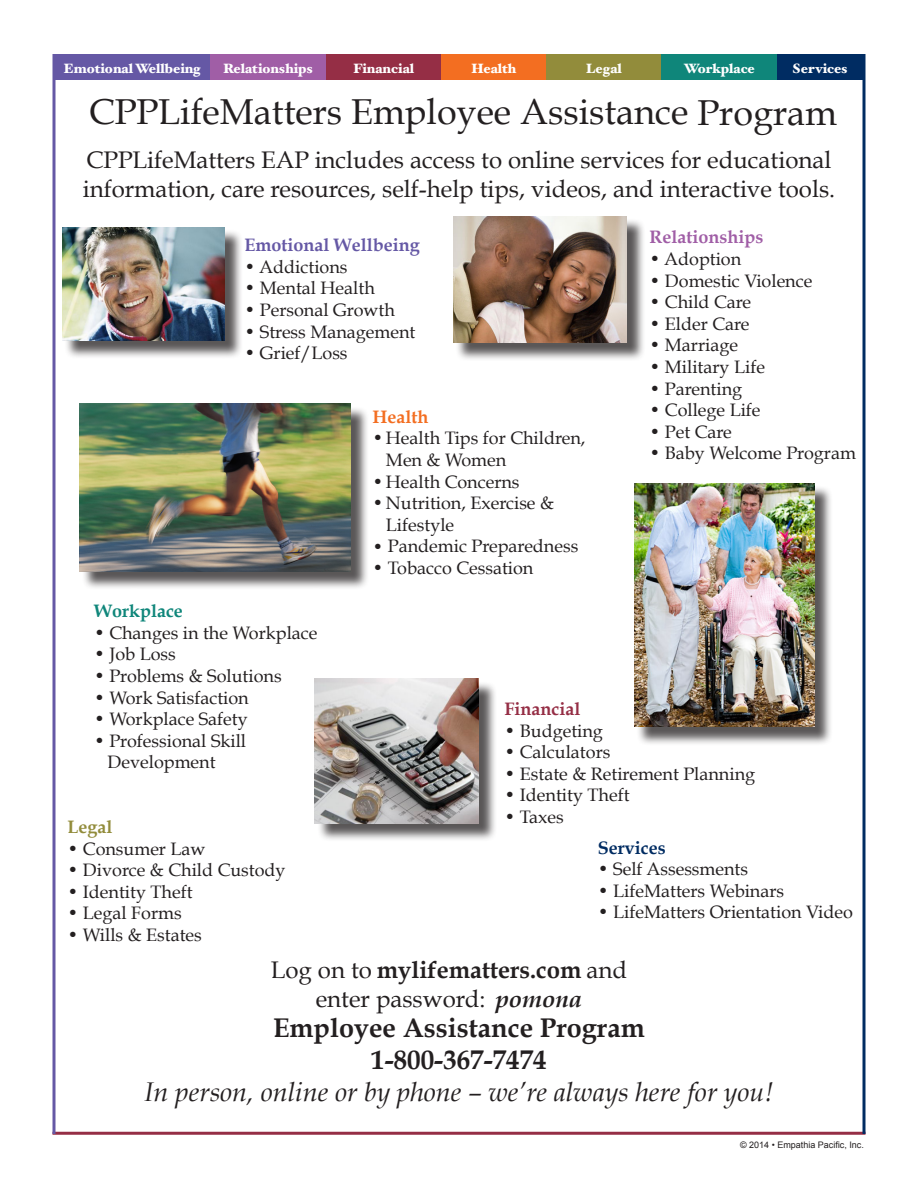
<style>
.page{position:relative;width:918px;height:1188px;background:#fff}
.page>*{position:absolute;margin:0;border:0;box-sizing:border-box;transform-origin:0 0}
.t1{font:36px "Book Antiqua";color:#231f20}
.t2{font:italic 27px/32.4px "Book Antiqua";color:#231f20;text-align:center}
.t3{font:24px/28.8px "Book Antiqua";color:#231f20}
.t4{font:18px "Book Antiqua";color:#231f20}
.t5{font:700 18px "Book Antiqua";color:#6558a5}
.t6{font:700 18px "Book Antiqua";color:#a05ea6}
.t7{font:700 18px "Book Antiqua";color:#0f867a}
.t8{font:700 18px "Book Antiqua";color:#952e45}
.t9{font:700 18px "Book Antiqua";color:#002c62}
.t10{font:700 18px "Book Antiqua";color:#f36e21}
.t11{font:700 18px "Book Antiqua";color:#928c3b}
.t12{font:900 13.5px "Hoefler Text";color:#fff}
.t13{font:9px "Arial";color:#231f20}
.s1{font-weight:700}
.s2{font-weight:700;font-style:italic}
.s3{font-weight:700;font-style:normal}
</style>
<div class="page">
<div style="left:54px;top:54px;width:156px;height:25px;background:#6558a5"></div>
<div style="left:210px;top:54px;width:116px;height:25px;background:#a05ea6"></div>
<div style="left:326px;top:54px;width:115px;height:25px;background:#952e45"></div>
<div style="left:441px;top:54px;width:105px;height:25px;background:#f36e21"></div>
<div style="left:546px;top:54px;width:116px;height:25px;background:#928c3b"></div>
<div style="left:662px;top:54px;width:115px;height:25px;background:#0f867a"></div>
<div style="left:777px;top:54px;width:86px;height:25px;background:#002c62"></div>
<div style="left:455px;top:218px;width:190px;height:143px;background:#231f20;opacity:.75"></div>
<hr style="left:52px;top:1132px;width:814px;height:3px;background:#952e45">
<div style="left:64px;top:229px;width:180px;height:130px;background:#231f20;opacity:.75"></div>
<img style="left:62px;top:227px;width:163px;height:114px">
<div style="left:82px;top:406px;width:287px;height:184px;background:#231f20;opacity:.75"></div>
<svg style="left:52px;top:54px;width:4px;height:1080px;background:#8a80ba"></svg>
<svg style="left:862px;top:54px;width:4px;height:1080px;background:#3e5f88"></svg>
<div style="left:317px;top:681px;width:180px;height:161px;background:#231f20;opacity:.75"></div>
<div style="left:636px;top:485px;width:197px;height:261px;background:#231f20;opacity:.75"></div>
<img style="left:453px;top:216px;width:174px;height:127px">
<img style="left:79px;top:404px;width:271px;height:167px">
<img style="left:315px;top:679px;width:163px;height:144px">
<img style="left:634px;top:483px;width:180px;height:244px">
<h6 class="t12" style="left:64px;top:61px;width:139px">Emotional Wellbeing</h6>
<h6 class="t12" style="left:223px;top:61px;width:91px">Relationships</h6>
<h6 class="t12" style="left:353px;top:61px;width:63px">Financial</h6>
<h6 class="t12" style="left:471px;top:61px;width:46px">Health</h6>
<h6 class="t12" style="left:586px;top:61px;width:38px">Legal</h6>
<h6 class="t12" style="left:684px;top:61px;width:73px">Workplace</h6>
<h6 class="t12" style="left:792px;top:61px;width:57px">Services</h6>
<h1 class="t1" style="left:89px;top:87px;width:749px">CPPLifeMatters Employee Assistance Program</h1>
<h4 class="t3" style="left:83px;top:145px;width:754px">CPPLifeMatters EAP includes access to online services for educational information, care resources, self-help tips, videos, and interactive tools.</h4>
<h2 class="t7" style="left:94px;top:601px;width:90px">Workplace</h2>
<h2 class="t5" style="left:245px;top:235px;width:177px">Emotional Wellbeing</h2>
<h3 class="t4" style="left:245px;top:255px;width:105px">• Addictions</h3>
<h3 class="t4" style="left:245px;top:277px;width:132px">• Mental Health</h3>
<h3 class="t4" style="left:245px;top:299px;width:152px">• Personal Growth</h3>
<h3 class="t4" style="left:245px;top:320px;width:172px">• Stress Management</h3>
<h3 class="t4" style="left:245px;top:342px;width:105px">• Grief/Loss</h3>
<h2 class="t10" style="left:372px;top:406px;width:57px">Health</h2>
<h3 class="t4" style="left:386px;top:449px;width:122px">Men &amp; Women</h3>
<h3 class="t4" style="left:372px;top:427px;width:214px">•Health Tips for Children,</h3>
<h3 class="t4" style="left:372px;top:470px;width:149px">•Health Concerns</h3>
<h3 class="t4" style="left:372px;top:492px;width:183px">•Nutrition, Exercise &amp;</h3>
<h3 class="t4" style="left:372px;top:535px;width:207px">• Pandemic Preparedness</h3>
<h3 class="t4" style="left:372px;top:557px;width:162px">• Tobacco Cessation</h3>
<h3 class="t4" style="left:386px;top:514px;width:70px">Lifestyle</h3>
<h2 class="t6" style="left:650px;top:227px;width:115px">Relationships</h2>
<h3 class="t4" style="left:650px;top:248px;width:93px">• Adoption</h3>
<h3 class="t4" style="left:650px;top:269px;width:164px">• Domestic Violence</h3>
<h3 class="t4" style="left:650px;top:291px;width:103px">• Child Care</h3>
<h3 class="t4" style="left:650px;top:313px;width:102px">• Elder Care</h3>
<h3 class="t4" style="left:650px;top:334px;width:90px">• Marriage</h3>
<h3 class="t4" style="left:650px;top:356px;width:117px">• Military Life</h3>
<h3 class="t4" style="left:650px;top:377px;width:94px">• Parenting</h3>
<h3 class="t4" style="left:650px;top:399px;width:113px">• College Life</h3>
<h3 class="t4" style="left:650px;top:421px;width:84px">• Pet Care</h3>
<h3 class="t4" style="left:650px;top:442px;width:208px">• Baby Welcome Program</h3>
<h3 class="t4" style="left:94px;top:621px;width:225px">• Changes in the Workplace</h3>
<h3 class="t4" style="left:94px;top:643px;width:83px">• Job Loss</h3>
<h3 class="t4" style="left:94px;top:665px;width:189px">• Problems &amp; Solutions</h3>
<h3 class="t4" style="left:94px;top:686px;width:156px">• Work Satisfaction</h3>
<h3 class="t4" style="left:94px;top:708px;width:155px">• Workplace Safety</h3>
<h3 class="t4" style="left:94px;top:729px;width:154px">• Professional Skill</h3>
<h3 class="t4" style="left:108px;top:751px;width:110px">Development</h3>
<h2 class="t11" style="left:68px;top:816px;width:46px">Legal</h2>
<h3 class="t4" style="left:67px;top:837px;width:140px">• Consumer Law</h3>
<h3 class="t4" style="left:67px;top:859px;width:220px">• Divorce &amp; Child Custody</h3>
<h3 class="t4" style="left:67px;top:880px;width:127px">• Identity Theft</h3>
<h3 class="t4" style="left:67px;top:902px;width:116px">• Legal Forms</h3>
<h3 class="t4" style="left:67px;top:924px;width:136px">• Wills &amp; Estates</h3>
<h2 class="t8" style="left:504px;top:698px;width:77px">Financial</h2>
<h3 class="t4" style="left:504px;top:719px;width:100px">• Budgeting</h3>
<h3 class="t4" style="left:504px;top:741px;width:107px">• Calculators</h3>
<h3 class="t4" style="left:504px;top:762px;width:252px">• Estate &amp; Retirement Planning</h3>
<h3 class="t4" style="left:504px;top:784px;width:127px">• Identity Theft</h3>
<h3 class="t4" style="left:504px;top:806px;width:61px">• Taxes</h3>
<h2 class="t9" style="left:598px;top:837px;width:69px">Services</h2>
<h3 class="t4" style="left:598px;top:858px;width:152px">• Self Assessments</h3>
<h3 class="t4" style="left:598px;top:880px;width:188px">• LifeMatters Webinars</h3>
<h3 class="t4" style="left:598px;top:901px;width:256px">• LifeMatters Orientation Video</h3>
<h4 class="t3" style="left:271px;top:955px;width:358px;text-align:center">Log on to <span class="s1">mylifematters.com</span> and enter password: <span class="s2">pomona</span></h4>
<h4 class="t2" style="left:144px;top:1012px;width:631px"><span class="s3">Employee Assistance Program<br>1-800-367-7474<br></span>In person, online or by phone – we’re always here for you!</h4>
<h5 class="t13" style="left:740px;top:1139px;width:125px">© 2014 • Empathia Pacific, Inc.</h5>
</div>
